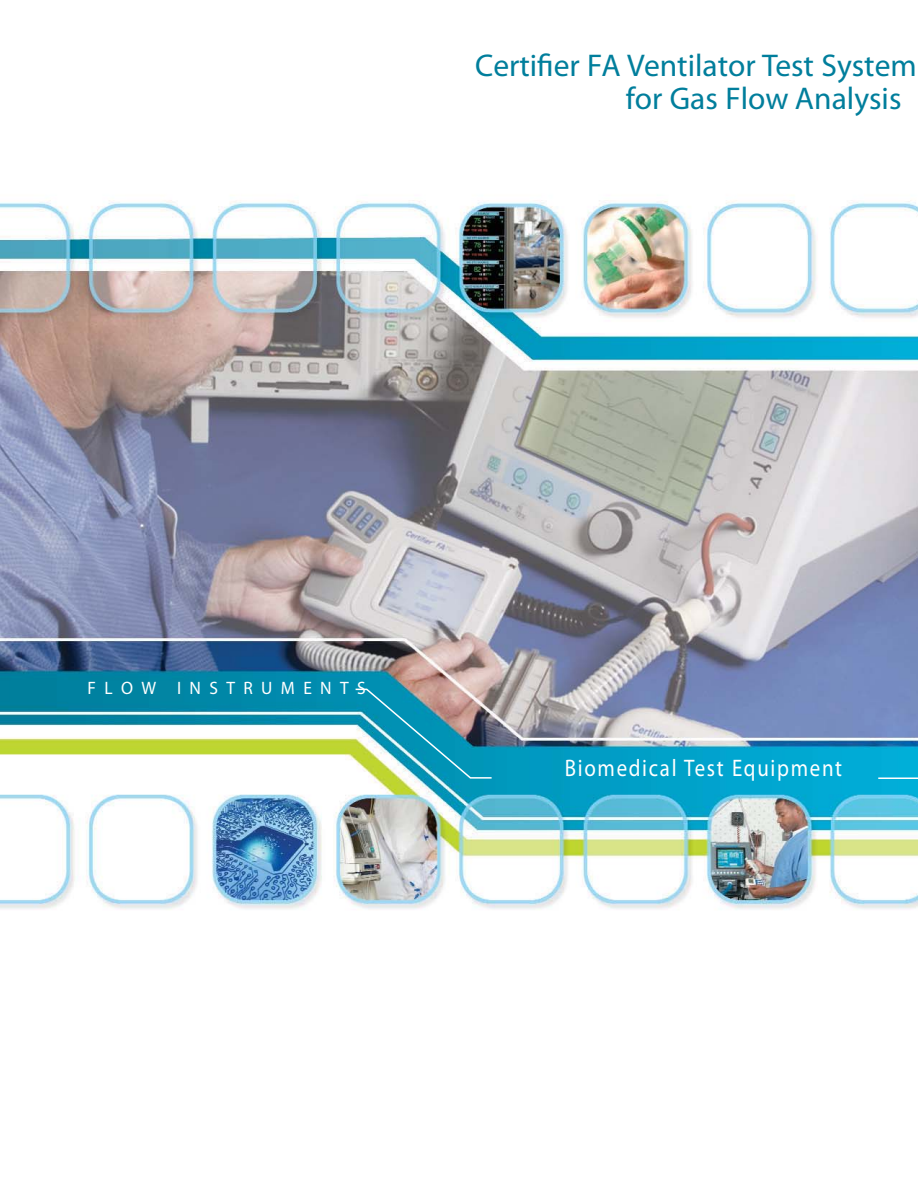
<style>
.page{position:relative;width:918px;height:1188px;background:#fff}
.page>*{position:absolute;margin:0;border:0;box-sizing:border-box;transform-origin:0 0}
.t1{font:300 condensed 31.5px/33px "Helvetica Neue LT Std";color:#007e9c}
.t2{font:300 condensed 24px "Helvetica Neue LT Std";letter-spacing:.08em;color:#fff;scale:.87 1}
.t3{font:300 condensed 18px "Helvetica Neue LT Std";letter-spacing:.48em;color:#fff}
</style>
<div class="page">
<img style="left:0;top:200px;width:918px;height:710px">
<hr style="left:878px;top:777px;width:40px;height:2px;background:#fff">
<img style="left:354px;top:688px;width:139px;height:91px">
<p class="t1" style="left:626px;top:53px;width:293px;text-indent:-151px">Certifier FA Ventilator Test System for Gas Flow Analysis</p>
<p class="t3" style="left:88px;top:681px;width:280px">FLOW INSTRUMENTS</p>
<p class="t2" style="left:565px;top:759px;width:320px">Biomedical Test Equipment</p>
</div>
